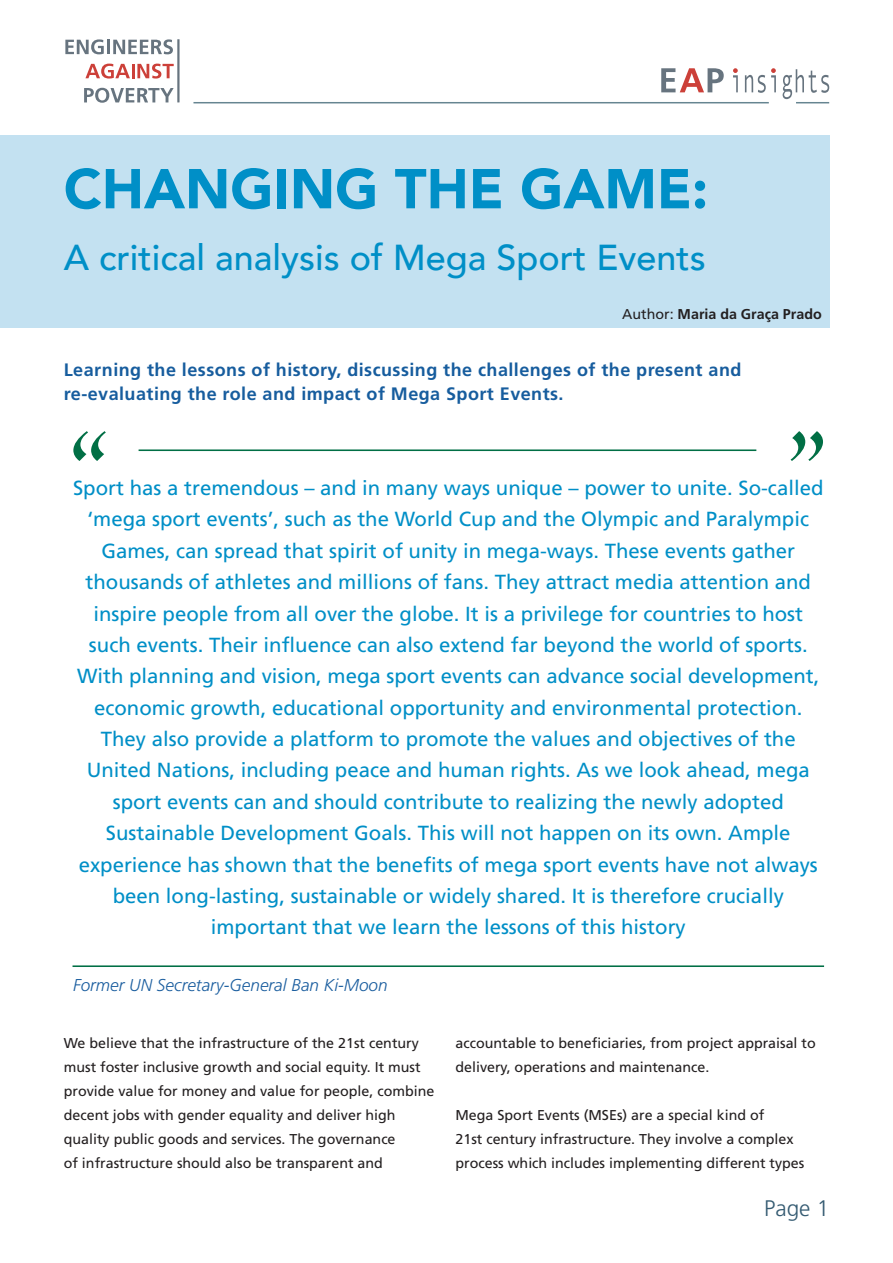
<style>
.page{position:relative;width:893px;height:1263px;background:#fff}
.page>*{position:absolute;margin:0;border:0;box-sizing:border-box;transform-origin:0 0}
.t1{font:102px "Apple Chancery";color:#016f45}
.Main_Heading{font:900 55.5px "Avenir";color:#008fc7}
.Main_Heading-2{font:500 36px "Avenir";color:#008fc7}
.Page_Numbers{font:300 22.5px "Frutiger";color:#355b72}
.t2{font:20.4px/31.3px "Frutiger";color:#008fc7;text-align:center}
.Stand_First{font:700 18px/24px "Frutiger";letter-spacing:.025em;color:#175d9e}
.t3{font:italic 300 17.1px "Frutiger";color:#1b5e9f}
.Body_Text{font:14.25px/24px "Frutiger";color:#231f20}
.Body_Text-2{font:700 14.25px "Frutiger";color:#231f20}
.s1{font-weight:400}
</style>
<div class="page">
<svg style="left:783px;top:69px;width:46px;height:30px"></svg>
<svg style="left:733px;top:68px;width:5px;height:24px"></svg>
<svg style="left:745px;top:68px;width:31px;height:25px"></svg>
<svg style="left:661px;top:68px;width:63px;height:24px"></svg>
<hr style="left:193px;top:102px;width:576px;height:1px;background:#668591">
<hr style="left:796px;top:102px;width:33px;height:1px;background:#668591">
<div style="left:0;top:136px;width:829px;height:192px;background:#c3e1f1"></div>
<hr style="left:139px;top:449px;width:617px;height:2px;background:#016f45">
<hr style="left:73px;top:965px;width:751px;height:2px;background:#016f45">
<svg style="left:65px;top:39px;width:115px;height:64px"></svg>
<p class="Main_Heading" style="left:64px;top:141px;width:646px">CHANGING THE GAME:</p>
<p class="Main_Heading-2" style="left:64px;top:226px;width:644px">A critical analysis of Mega Sport Events</p>
<p class="Body_Text-2" style="left:622px;top:306px;width:201px"><span class="s1">Author:</span> Maria da Graça Prado</p>
<p class="Stand_First" style="left:64px;top:357px;width:679px">Learning the lessons of history, discussing the challenges of the present and re-evaluating the role and impact of Mega Sport Events.</p>
<p class="t1" style="left:64px;top:388px;width:40px">“</p>
<p class="t1" style="left:781px;top:388px;width:40px">”</p>
<p class="t2" style="left:73px;top:472px;width:752px">Sport has a tremendous – and in many ways unique – power to unite. So-called ‘mega sport events’, such as the World Cup and the Olympic and Paralympic Games, can spread that spirit of unity in mega-ways. These events gather thousands of athletes and millions of fans. They attract media attention and inspire people from all over the globe. It is a privilege for countries to host such events. Their influence can also extend far beyond the world of sports.<br>With planning and vision, mega sport events can advance social development, economic growth, educational opportunity and environmental protection.<br>They also provide a platform to promote the values and objectives of the United Nations, including peace and human rights. As we look ahead, mega sport events can and should contribute to realizing the newly adopted Sustainable Development Goals. This will not happen on its own. Ample experience has shown that the benefits of mega sport events have not always been long-lasting, sustainable or widely shared. It is therefore crucially important that we learn the lessons of this history</p>
<p class="t3" style="left:73px;top:975px;width:316px">Former UN Secretary-General Ban Ki-Moon</p>
<p class="Body_Text" style="left:64px;top:1031px;width:372px">We believe that the infrastructure of the 21st century must foster inclusive growth and social equity. It must provide value for money and value for people, combine decent jobs with gender equality and deliver high quality public goods and services. The governance<br>of infrastructure should also be transparent and</p>
<p class="Body_Text" style="left:455px;top:1031px;width:362px">accountable to beneficiaries, from project appraisal to delivery, operations and maintenance.</p>
<p class="Body_Text" style="left:455px;top:1103px;width:350px">Mega Sport Events (MSEs) are a special kind of<br>21st century infrastructure. They involve a complex process which includes implementing different types</p>
<p class="Page_Numbers" style="left:764px;top:1195px;width:67px">Page 1</p>
</div>
